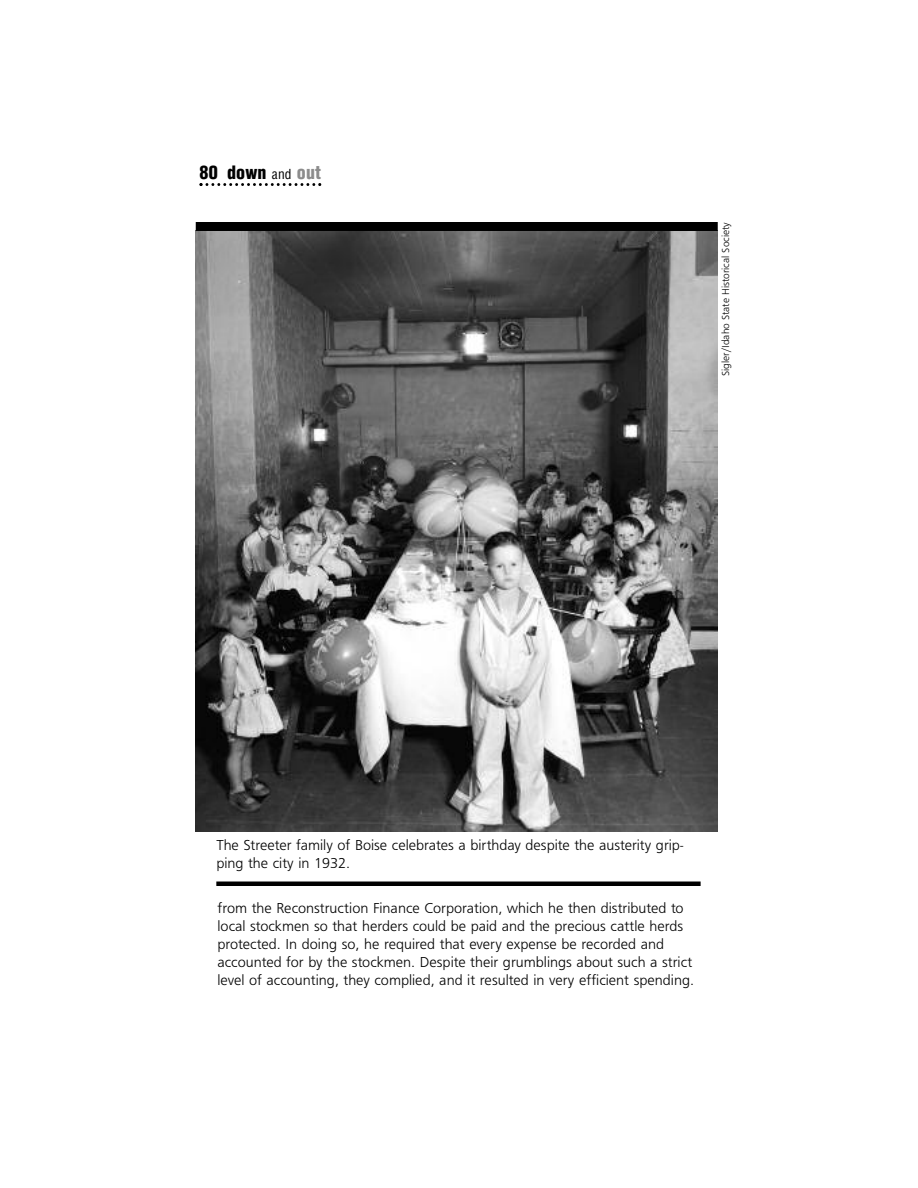
<style>
.page{position:relative;width:918px;height:1188px;background:#fff}
.page>*{position:absolute;margin:0;border:0;box-sizing:border-box;transform-origin:0 0}
.t1{font:900 condensed 18px "Helvetica";letter-spacing:.01em;color:#000}
.t2{font:15px/18px "Frugal Sans Light DTC";color:#000}
.t3{font:10.5px "Frugal Sans Light DTC";color:#000}
.s1{font-weight:400;font-size:13.5px}
.s2{color:#8c8c8c}
</style>
<div class="page">
<svg style="left:200px;top:183px;width:121px;height:3px"></svg>
<img style="left:196px;top:231px;width:522px;height:600px">
<hr style="left:216px;top:882px;width:485px;height:4px;background:#000">
<div style="left:196px;top:222px;width:522px;height:9px;background:#000"></div>
<p class="t1" style="left:200px;top:162px;width:123px">80 down <span class="s1">and</span> <span class="s2">out</span></p>
<p class="t3" style="left:719px;top:376px;width:155px;rotate:-90deg">Sigler/Idaho State Historical Society</p>
<p class="t2" style="left:216px;top:836px;width:468px">The Streeter family of Boise celebrates a birthday despite the austerity grip&shy;ping the city in 1932.</p>
<p class="t2" style="left:218px;top:899px;width:478px">from the Reconstruction Finance Corporation, which he then distributed to local stockmen so that herders could be paid and the precious cattle herds protected. In doing so, he required that every expense be recorded and accounted for by the stockmen. Despite their grumblings about such a strict level of accounting, they complied, and it resulted in very efficient spending.</p>
</div>
